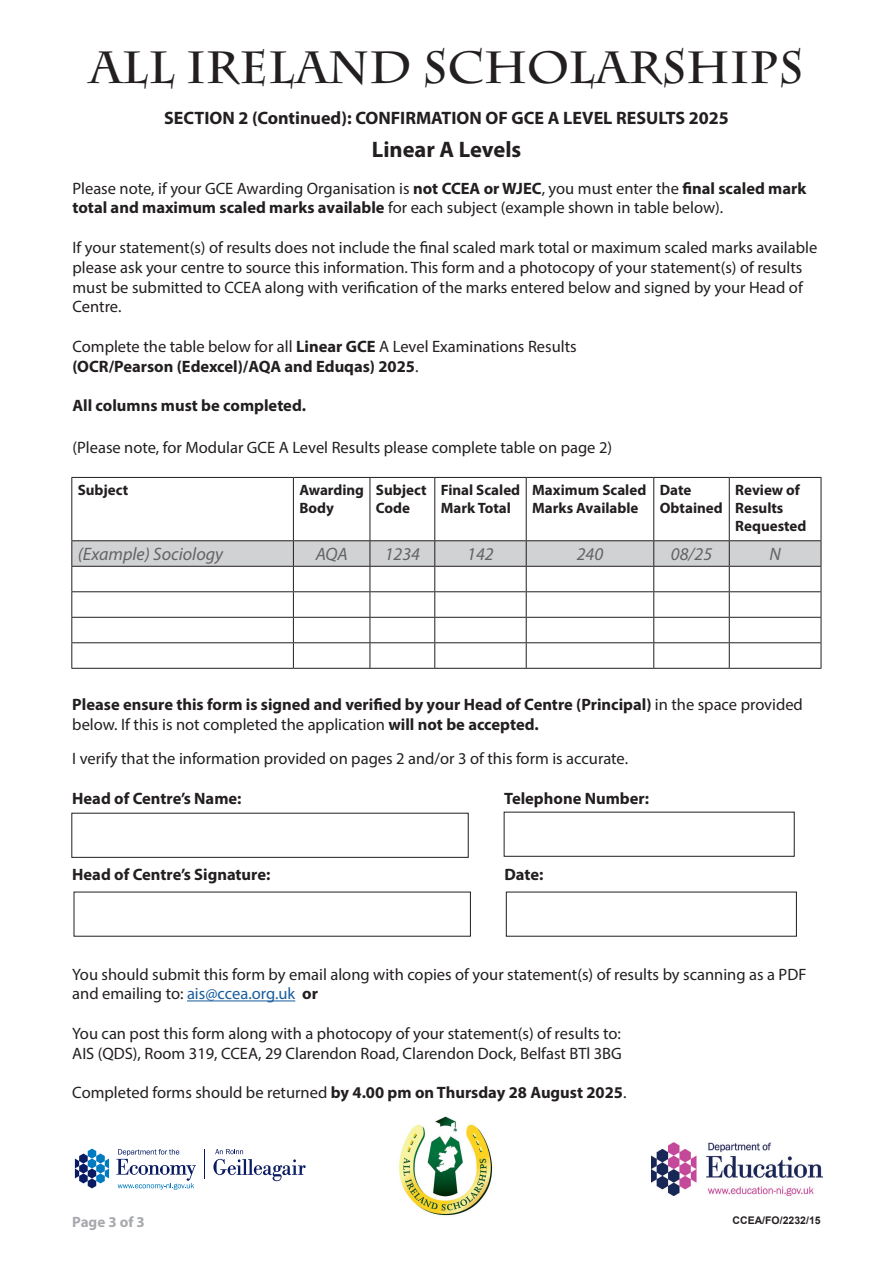
<style>
.page{position:relative;width:893px;height:1263px;background:#fff}
.page>*{position:absolute;margin:0;border:0;box-sizing:border-box;transform-origin:0 0}
.t1{font:700 45px "Charlemagne Std";color:#231f20}
.t2{font:700 22.5px "Myriad Pro";color:#231f20}
.t3{font:700 18px "Myriad Pro";color:#231f20}
.t4{font:italic 18px "Myriad Pro";color:#636366}
.t5{font:16.5px/19.8px "Myriad Pro";color:#231f20}
.t6{font:700 16.5px/19.8px "Myriad Pro";color:#231f20}
.t7{font:700 15px/18px "Myriad Pro";color:#231f20}
.t8{font:700 15px "Myriad Pro";color:#a8a9ad}
.t9{font:700 10.5px "Arial";color:#231f20}
.s1{font-weight:700}
.s2{font-weight:400}
.s3{color:#175d9e}
</style>
<div class="page">
<hr style="left:71px;top:478px;width:1px;height:62px;background:#231f20">
<hr style="left:71px;top:477px;width:222px;height:1px;background:#231f20">
<hr style="left:293px;top:478px;width:1px;height:62px;background:#231f20">
<hr style="left:293px;top:477px;width:77px;height:1px;background:#231f20">
<hr style="left:370px;top:477px;width:65px;height:1px;background:#231f20">
<hr style="left:370px;top:478px;width:1px;height:62px;background:#231f20">
<hr style="left:434px;top:478px;width:1px;height:62px;background:#231f20">
<hr style="left:435px;top:477px;width:91px;height:1px;background:#231f20">
<hr style="left:526px;top:478px;width:1px;height:62px;background:#231f20">
<hr style="left:526px;top:477px;width:128px;height:1px;background:#231f20">
<hr style="left:653px;top:478px;width:1px;height:62px;background:#231f20">
<hr style="left:654px;top:477px;width:75px;height:1px;background:#231f20">
<hr style="left:729px;top:478px;width:1px;height:62px;background:#231f20">
<hr style="left:821px;top:478px;width:1px;height:62px;background:#231f20">
<hr style="left:729px;top:477px;width:92px;height:1px;background:#231f20">
<hr style="left:71px;top:540px;width:222px;height:1px;background:#231f20">
<hr style="left:293px;top:540px;width:77px;height:1px;background:#231f20">
<hr style="left:370px;top:540px;width:65px;height:1px;background:#231f20">
<hr style="left:435px;top:540px;width:91px;height:1px;background:#231f20">
<hr style="left:526px;top:540px;width:128px;height:1px;background:#231f20">
<hr style="left:654px;top:540px;width:75px;height:1px;background:#231f20">
<hr style="left:729px;top:540px;width:92px;height:1px;background:#231f20">
<hr style="left:71px;top:668px;width:222px;height:1px;background:#231f20">
<hr style="left:293px;top:668px;width:77px;height:1px;background:#231f20">
<hr style="left:370px;top:668px;width:65px;height:1px;background:#231f20">
<hr style="left:435px;top:668px;width:91px;height:1px;background:#231f20">
<hr style="left:526px;top:668px;width:128px;height:1px;background:#231f20">
<hr style="left:654px;top:668px;width:75px;height:1px;background:#231f20">
<svg style="left:71px;top:541px;width:751px;height:127px"></svg>
<hr style="left:729px;top:642px;width:92px;height:1px;background:#231f20">
<hr style="left:729px;top:668px;width:92px;height:1px;background:#231f20">
<hr style="left:187px;top:1000px;width:108px;height:1px;background:#175d9e">
<div style="left:71px;top:813px;width:398px;height:45px;border:1px solid #231f20"></div>
<div style="left:504px;top:812px;width:291px;height:45px;border:1px solid #231f20"></div>
<img style="left:399px;top:1116px;width:94px;height:100px">
<hr style="left:205px;top:1148px;width:1px;height:30px;background:#091b63">
<svg style="left:75px;top:1148px;width:34px;height:40px"></svg>
<svg style="left:116px;top:1149px;width:80px;height:41px"></svg>
<svg style="left:213px;top:1149px;width:93px;height:32px"></svg>
<img style="left:651px;top:1143px;width:171px;height:52px">
<p class="t1" style="left:90px;top:41px;width:715px">All IRELAND SCHOLARSHIPS</p>
<p class="t3" style="left:164px;top:106px;width:566px">SECTION 2 (Continued): CONFIRMATION OF GCE A LEVEL RESULTS 2025</p>
<p class="t2" style="left:372px;top:134px;width:151px">Linear A Levels</p>
<p class="t5" style="left:72px;top:178px;width:735px">Please note, if your GCE Awarding Organisation is <span class="s1">not CCEA or WJEC</span>, you must enter the <span class="s1">final scaled mark total and maximum scaled marks available</span> for each subject (example shown in table below).</p>
<p class="t5" style="left:72px;top:237px;width:746px">If your statement(s) of results does not include the final scaled mark total or maximum scaled marks available please ask your centre to source this information. This form and a photocopy of your statement(s) of results must be submitted to CCEA along with verification of the marks entered below and signed by your Head of Centre.</p>
<p class="t5" style="left:72px;top:336px;width:506px">Complete the table below for all <span class="s1">Linear GCE</span> A Level Examinations Results</p>
<p class="t6" style="left:72px;top:356px;width:348px">(OCR/Pearson (Edexcel)/AQA and Eduqas) 2025<span class="s2">.</span></p>
<p class="t6" style="left:72px;top:395px;width:235px">All columns must be completed.</p>
<p class="t5" style="left:72px;top:437px;width:541px">(Please note, for Modular GCE A Level Results please complete table on page 2)</p>
<p class="t7" style="left:78px;top:480px;width:52px">Subject</p>
<p class="t7" style="left:299px;top:480px;width:66px">Awarding</p>
<p class="t7" style="left:299px;top:498px;width:36px">Body</p>
<p class="t7" style="left:735px;top:480px;width:73px">Review of<br>Results<br>Requested</p>
<p class="t7" style="left:376px;top:480px;width:52px">Subject<br>Code</p>
<p class="t7" style="left:441px;top:480px;width:81px">Final Scaled<br>Mark Total</p>
<p class="t7" style="left:532px;top:480px;width:116px">Maximum Scaled<br>Marks Available</p>
<p class="t7" style="left:660px;top:480px;width:33px">Date</p>
<p class="t7" style="left:660px;top:498px;width:64px">Obtained</p>
<p class="t4" style="left:78px;top:543px;width:147px">(Example) Sociology</p>
<p class="t4" style="left:316px;top:543px;width:33px">AQA</p>
<p class="t4" style="left:385px;top:543px;width:37px">1234</p>
<p class="t4" style="left:467px;top:543px;width:28px">142</p>
<p class="t4" style="left:577px;top:543px;width:28px">240</p>
<p class="t4" style="left:671px;top:543px;width:43px">08/25</p>
<p class="t4" style="left:769px;top:543px;width:13px">N</p>
<p class="t6" style="left:72px;top:694px;width:732px">Please ensure this form is signed and verified by your Head of Centre (Principal) <span class="s2">in the space provided below. If this is not completed the application</span> will not be accepted.</p>
<p class="t5" style="left:72px;top:749px;width:557px">I verify that the information provided on pages 2 and/or 3 of this form is accurate.</p>
<p class="t6" style="left:72px;top:788px;width:171px">Head of Centre’s Name:</p>
<p class="t6" style="left:504px;top:788px;width:146px">Telephone Number:</p>
<p class="t6" style="left:72px;top:864px;width:200px">Head of Centre’s Signature:</p>
<p class="t6" style="left:504px;top:864px;width:41px">Date:</p>
<p class="t5" style="left:72px;top:964px;width:736px">You should submit this form by email along with copies of your statement(s) of results by scanning as a PDF and emailing to: <span class="s3">ais@ccea.org.uk</span> <span class="s1">or</span></p>
<p class="t5" style="left:72px;top:1023px;width:550px">You can post this form along with a photocopy of your statement(s) of results to:</p>
<p class="t5" style="left:72px;top:1043px;width:551px">AIS (QDS), Room 319, CCEA, 29 Clarendon Road, Clarendon Dock, Belfast BTl 3BG</p>
<p class="t5" style="left:72px;top:1082px;width:556px">Completed forms should be returned <span class="s1">by 4.00 pm on Thursday 28 August 2025</span>.</p>
<p class="t8" style="left:72px;top:1212px;width:74px">Page 3 of 3</p>
<p class="t9" style="left:733px;top:1213px;width:90px">CCEA/FO/2232/15</p>
</div>
